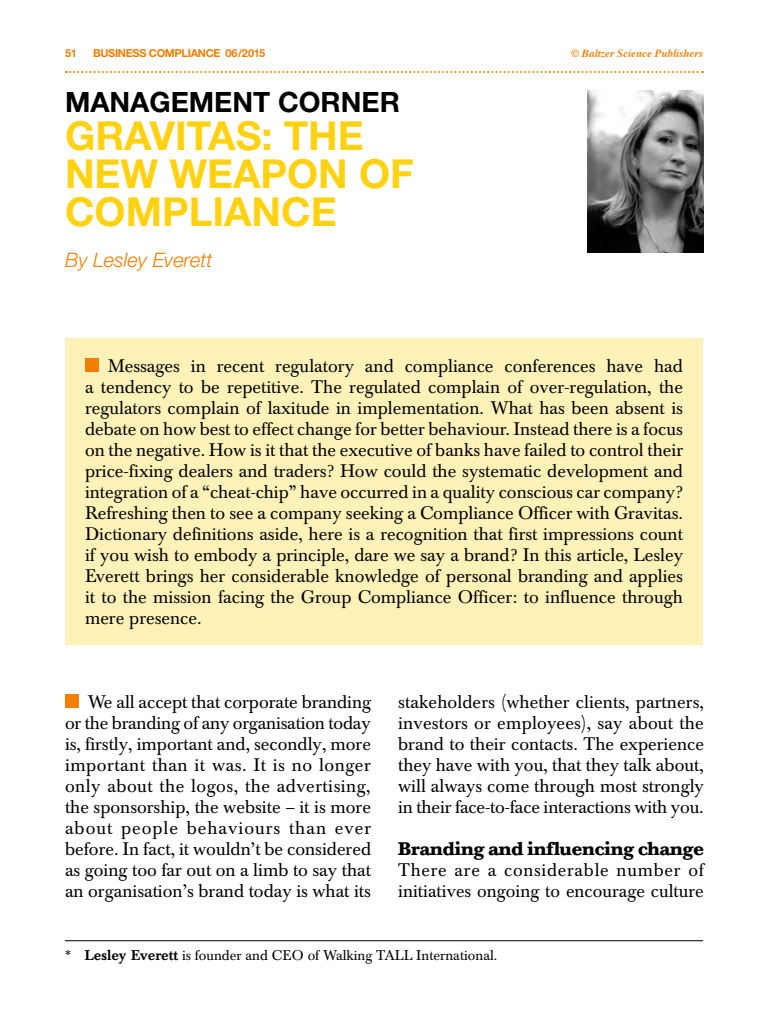
<style>
.page{position:relative;width:768px;height:1024px;background:#fff}
.page>*{position:absolute;margin:0;border:0;box-sizing:border-box;transform-origin:0 0}
.t1{font:700 40px/38px "Helvetica Neue";color:#ffd211}
.t2{font:700 28px "Helvetica Neue";color:#000}
.t3{font:italic 300 20px "Helvetica Neue";color:#f47e00}
.t4{font:18px/21px "Baskerville BE";color:#000;text-align:justify}
.t5{font:700 18px "Baskerville BE";letter-spacing:-.005em;color:#000}
.t6{font:14px "Baskerville BE";color:#000}
.t7{font:700 11px "Helvetica Neue";letter-spacing:-.03em;color:#f47e00}
.t8{font:italic 700 11px "Times";color:#f47e00}
.s1{font-style:normal}
.s2{font-weight:500}
</style>
<div class="page">
<svg style="left:66px;top:71px;width:637px;height:2px"></svg>
<div style="left:65px;top:338px;width:638px;height:307px;background:#fff2b8"></div>
<hr style="left:65px;top:941px;width:638px;height:1px;background:#000">
<div style="left:85px;top:358px;width:14px;height:14px;background:#f47e00"></div>
<div style="left:65px;top:694px;width:14px;height:14px;background:#f47e00"></div>
<img style="left:587px;top:90px;width:117px;height:163px">
<p class="t7" style="left:65px;top:46px;width:13px">51</p>
<p class="t7" style="left:93px;top:46px;width:174px">BUSINESS COMPLIANCE 06/2015</p>
<p class="t8" style="left:571px;top:49px;width:133px"><span class="s1">©</span> Baltzer Science Publishers</p>
<h2 class="t2" style="left:65px;top:85px;width:336px">MANAGEMENT CORNER</h2>
<h1 class="t1" style="left:65px;top:116px;width:350px">GRAVITAS: THE<br>NEW WEAPON OF<br>COMPLIANCE</h1>
<p class="t3" style="left:65px;top:248px;width:149px">By Lesley Everett</p>
<p class="t4" style="left:85px;top:356px;width:600px;text-indent:23px">Messages in recent regulatory and compliance conferences have had a tendency to be repetitive. The regulated complain of over-regulation, the regulators complain of laxitude in implementation. What has been absent is debate on how best to effect change for better behaviour. Instead there is a focus on the negative. How is it that the executive of banks have failed to control their price-fixing dealers and traders? How could the systematic development and integration of a “cheat-chip” have occurred in a quality conscious car company?<br>Refreshing then to see a company seeking a Compliance Officer with Gravitas.<br>Dictionary definitions aside, here is a recognition that first impressions count if you wish to embody a principle, dare we say a brand? In this article, Lesley Everett brings her considerable knowledge of personal branding and applies it to the mission facing the Group Compliance Officer: to influence through mere presence.</p>
<p class="t4" style="left:65px;top:692px;width:308px;text-indent:23px">We all accept that corporate branding or the branding of any organisation today is, firstly, important and, secondly, more important than it was. It is no longer only about the logos, the advertising, the sponsorship, the website – it is more about people behaviours than ever before. In fact, it wouldn’t be considered as going too far out on a limb to say that an organisation’s brand today is what its</p>
<p class="t4" style="left:398px;top:692px;width:307px">stakeholders (whether clients, partners, investors or employees), say about the brand to their contacts. The experience they have with you, that they talk about, will always come through most strongly in their face-to-face interactions with you.</p>
<p class="t5" style="left:398px;top:837px;width:307px">Branding and influencing change</p>
<p class="t4" style="left:398px;top:860px;width:307px">There are a considerable number of initiatives ongoing to encourage culture</p>
<p class="t6" style="left:65px;top:947px;width:434px">* <span class="s2">Lesley Everett</span> is founder and CEO of Walking TALL International.</p>
</div>
